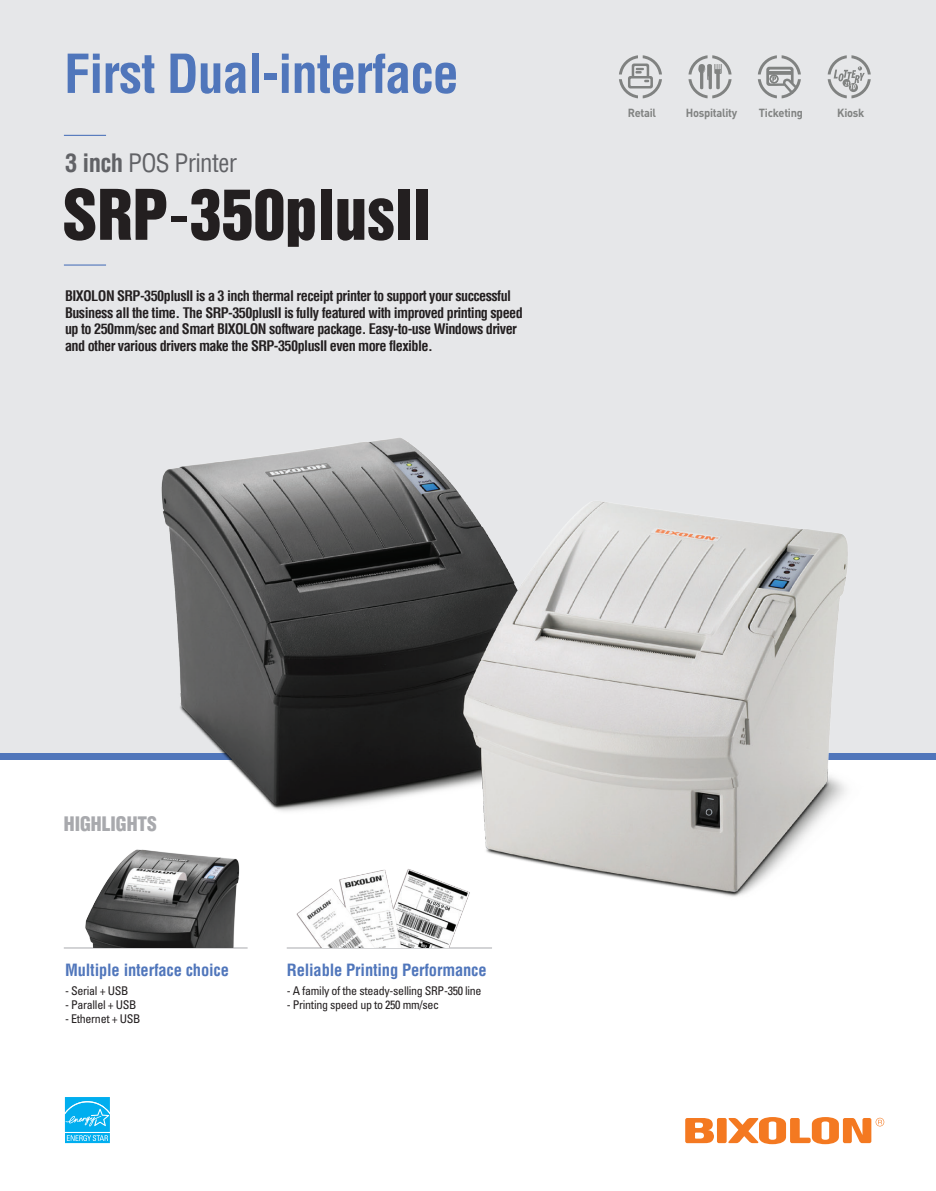
<style>
.page{position:relative;width:936px;height:1191px;background:#fff}
.page>*{position:absolute;margin:0;border:0;box-sizing:border-box;transform-origin:0 0}
.t1{font:63.75px "Helvetica Inserat LT Std";color:#231f20}
.t2{font:700 condensed 52.35px "Helvetica LT Std";letter-spacing:-.02em;color:#5076bb}
.t3{font:condensed 24.75px "Helvetica LT Std";letter-spacing:-.025em;color:#6c6d70}
.t4{font:900 condensed 19.5px "Helvetica LT Std";color:#a8a9ad}
.t5{font:700 condensed 16.5px "Helvetica LT Std";letter-spacing:-.01em;color:#5076bb}
.t6{font:700 condensed 14.25px/16.5px "Helvetica LT";letter-spacing:-.04em;color:#231f20}
.t7{font:condensed 12px "Univers";letter-spacing:-.025em;color:#231f20}
.t8{font:700 11.7px "DIN";letter-spacing:-.025em;color:#808281;scale:.95 1}
.s1{font-weight:700}
.s2{font-family:"Helvetica LT Std"}
</style>
<div class="page">
<div style="left:0;top:0;width:935px;height:753px;background:#e6e7e9"></div>
<div style="left:0;top:753px;width:935px;height:6px;background:#5076bb"></div>
<svg style="left:685px;top:1118px;width:29px;height:25px"></svg>
<div style="left:717px;top:1118px;width:9px;height:25px;background:#f47921;border-radius:2px"></div>
<svg style="left:728px;top:1117px;width:156px;height:27px"></svg>
<svg style="left:64px;top:1097px;width:46px;height:47px;background:#33bef2"></svg>
<hr style="left:64px;top:264px;width:42px;height:2px;background:#5076bb">
<hr style="left:64px;top:135px;width:42px;height:1px;background:#5076bb">
<svg style="left:688px;top:55px;width:43px;height:43px"></svg>
<svg style="left:757px;top:55px;width:43px;height:43px"></svg>
<svg style="left:619px;top:55px;width:43px;height:43px"></svg>
<hr style="left:64px;top:947px;width:183px;height:1px;background:#a8a9ad">
<img style="left:85px;top:863px;width:149px;height:84px">
<img style="left:120px;top:438px;width:768px;height:505px">
<hr style="left:287px;top:947px;width:205px;height:1px;background:#a8a9ad">
<img style="left:287px;top:834px;width:205px;height:113px">
<svg style="left:827px;top:55px;width:43px;height:43px"></svg>
<h2 class="t2" style="left:64px;top:41px;width:396px">First Dual-interface</h2>
<h3 class="t3" style="left:65px;top:148px;width:173px"><span class="s1">3 inch</span> POS Printer</h3>
<h1 class="t1" style="left:62px;top:177px;width:370px">SRP<span class="s2">-</span>350plusII</h1>
<p class="t6" style="left:65px;top:288px;width:459px">BIXOLON SRP-350plusII is a 3 inch thermal receipt printer to support your successful Business all the time. The SRP-350plusII is fully featured with improved printing speed up to 250mm/sec and Smart BIXOLON software package. Easy-to-use Windows driver and other various drivers make the SRP-350plusII even more flexible.</p>
<p class="t8" style="left:627px;top:105px;width:31px">Retail</p>
<p class="t8" style="left:685px;top:105px;width:56px">Hospitality</p>
<p class="t8" style="left:758px;top:105px;width:48px">Ticketing</p>
<p class="t8" style="left:837px;top:105px;width:30px">Kiosk</p>
<h3 class="t4" style="left:64px;top:811px;width:95px">HIGHLIGHTS</h3>
<p class="t5" style="left:65px;top:959px;width:165px">Multiple interface choice</p>
<p class="t7" style="left:65px;top:983px;width:65px">- Serial + USB</p>
<p class="t7" style="left:65px;top:997px;width:73px">- Parallel + USB</p>
<p class="t7" style="left:65px;top:1011px;width:77px">- Ethernet + USB</p>
<p class="t5" style="left:287px;top:959px;width:201px">Reliable Printing Performance</p>
<p class="t7" style="left:287px;top:983px;width:196px">- A family of the steady-selling SRP-350 line</p>
<p class="t7" style="left:287px;top:997px;width:154px">- Printing speed up to 250 mm/sec</p>
</div>
